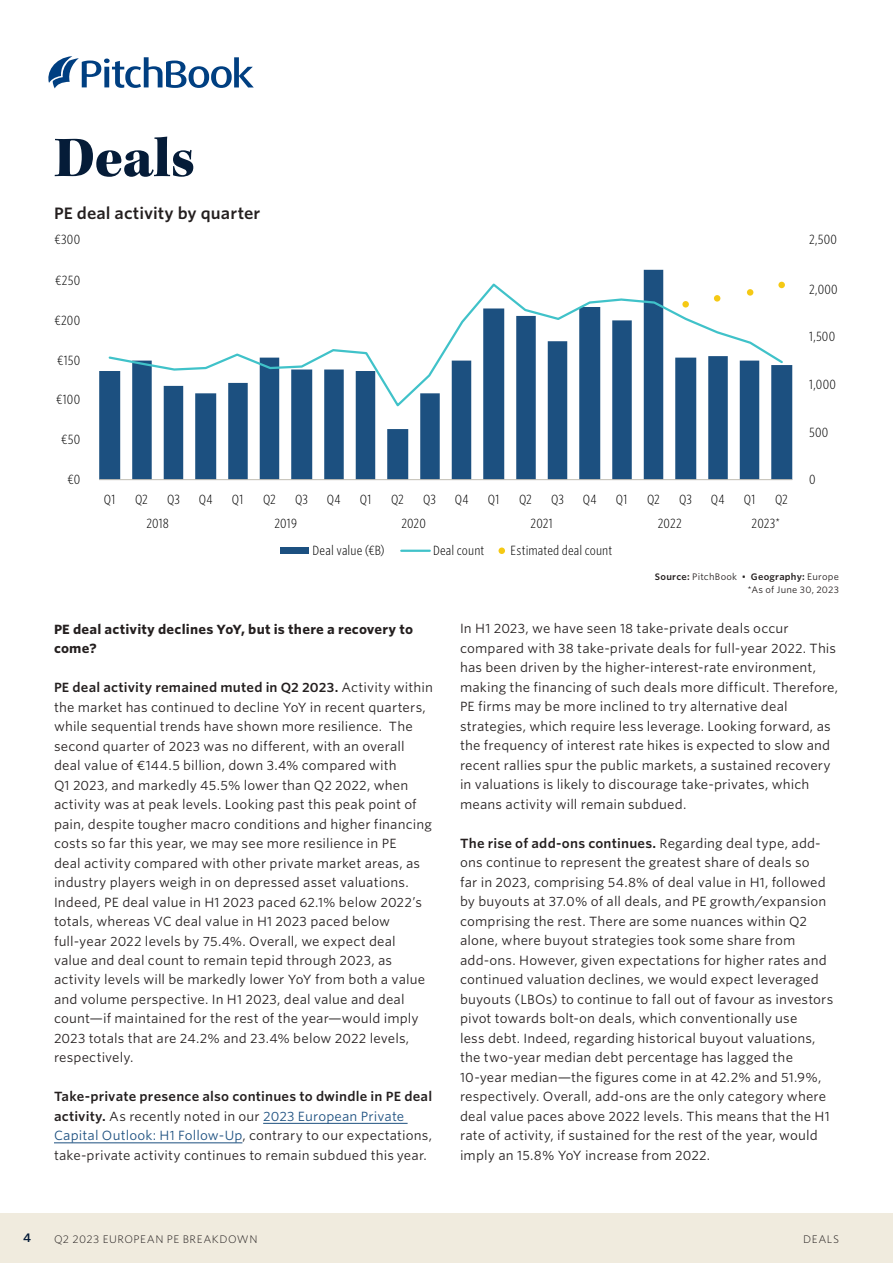
<style>
.page{position:relative;width:893px;height:1263px;background:#fff}
.page>*{position:absolute;margin:0;border:0;box-sizing:border-box;transform-origin:0 0}
.t1{font:58.5px "Kepler Std Black Subh";letter-spacing:-.005em;color:#051c38}
.t2{font:600 15.75px "Whitney S Sm";letter-spacing:.005em;color:#241f1f}
.t3{font:12.75px/19.5px "Whitney S Sm";letter-spacing:.01em;color:#241f1f}
.t4{font:300 12.75px "Whitney Cond S Sm";letter-spacing:.01em;color:#000}
.t5{font:700 12.75px/19.5px "Whitney S Sm";letter-spacing:.015em;color:#241f1f}
.t6{font:600 12px "Whitney S Sm";color:#051c38}
.t7{font:300 10.5px "Whitney S Sm";letter-spacing:.045em;color:#241f1f}
.t8{font:9px/13.5px "Whitney S Sm";letter-spacing:.03em;color:#241f1f;text-align:right}
.s1{font-weight:600}
.s2{color:#1d5080}
</style>
<div class="page">
<div style="left:0;top:1213px;width:893px;height:50px;background:#f0ebde"></div>
<svg style="left:48px;top:56px;width:206px;height:32px"></svg>
<svg style="left:99px;top:270px;width:693px;height:209px;fill:#1c5080"></svg>
<svg style="left:107px;top:282px;width:678px;height:127px"></svg>
<div style="left:682px;top:301px;width:7px;height:6px;background:#f5c914;border-radius:50%"></div>
<div style="left:714px;top:295px;width:6px;height:7px;background:#f5c914;border-radius:50%"></div>
<div style="left:747px;top:289px;width:6px;height:7px;background:#f5c914;border-radius:50%"></div>
<div style="left:778px;top:282px;width:7px;height:6px;background:#f5c914;border-radius:50%"></div>
<div style="left:281px;top:548px;width:28px;height:6px;background:#1c5080"></div>
<hr style="left:401px;top:550px;width:29px;height:2px;background:#40c2c9">
<div style="left:498px;top:547px;width:7px;height:7px;background:#f5c914;border-radius:50%"></div>
<hr style="left:99px;top:479px;width:693px;height:1px;background:#c0bcb2">
<hr style="left:263px;top:1123px;width:145px;height:1px;background:#1d5080">
<hr style="left:54px;top:1142px;width:188px;height:1px;background:#1d5080">
<h1 class="t1" style="left:54px;top:124px;width:142px">Deals</h1>
<p class="t2" style="left:54px;top:202px;width:208px">PE deal activity by quarter</p>
<p class="t4" style="left:54px;top:232px;width:27px">€300</p>
<p class="t4" style="left:55px;top:272px;width:27px">€250</p>
<p class="t4" style="left:54px;top:312px;width:27px">€200</p>
<p class="t4" style="left:57px;top:352px;width:25px">€150</p>
<p class="t4" style="left:56px;top:391px;width:26px">€100</p>
<p class="t4" style="left:61px;top:431px;width:21px">€50</p>
<p class="t4" style="left:67px;top:471px;width:14px">€0</p>
<p class="t4" style="left:104px;top:491px;width:13px">Q1</p>
<p class="t4" style="left:135px;top:491px;width:14px">Q2</p>
<p class="t4" style="left:167px;top:491px;width:14px">Q3</p>
<p class="t4" style="left:199px;top:491px;width:15px">Q4</p>
<p class="t4" style="left:232px;top:491px;width:13px">Q1</p>
<p class="t4" style="left:263px;top:491px;width:14px">Q2</p>
<p class="t4" style="left:295px;top:491px;width:14px">Q3</p>
<p class="t4" style="left:327px;top:491px;width:15px">Q4</p>
<p class="t4" style="left:360px;top:491px;width:13px">Q1</p>
<p class="t4" style="left:391px;top:491px;width:14px">Q2</p>
<p class="t4" style="left:423px;top:491px;width:14px">Q3</p>
<p class="t4" style="left:455px;top:491px;width:15px">Q4</p>
<p class="t4" style="left:488px;top:491px;width:13px">Q1</p>
<p class="t4" style="left:519px;top:491px;width:14px">Q2</p>
<p class="t4" style="left:551px;top:491px;width:14px">Q3</p>
<p class="t4" style="left:583px;top:491px;width:15px">Q4</p>
<p class="t4" style="left:616px;top:491px;width:13px">Q1</p>
<p class="t4" style="left:647px;top:491px;width:14px">Q2</p>
<p class="t4" style="left:679px;top:491px;width:14px">Q3</p>
<p class="t4" style="left:711px;top:491px;width:15px">Q4</p>
<p class="t4" style="left:744px;top:491px;width:13px">Q1</p>
<p class="t4" style="left:775px;top:491px;width:14px">Q2</p>
<p class="t4" style="left:146px;top:515px;width:24px">2018</p>
<p class="t4" style="left:274px;top:515px;width:24px">2019</p>
<p class="t4" style="left:401px;top:515px;width:26px">2020</p>
<p class="t4" style="left:531px;top:515px;width:24px">2021</p>
<p class="t4" style="left:658px;top:515px;width:26px">2022</p>
<p class="t4" style="left:752px;top:515px;width:30px">2023*</p>
<p class="t4" style="left:313px;top:542px;width:74px">Deal value (€B)</p>
<p class="t4" style="left:433px;top:542px;width:53px">Deal count</p>
<p class="t4" style="left:511px;top:542px;width:103px">Estimated deal count</p>
<p class="t4" style="left:809px;top:232px;width:29px">2,500</p>
<p class="t4" style="left:809px;top:281px;width:30px">2,000</p>
<p class="t4" style="left:809px;top:328px;width:27px">1,500</p>
<p class="t4" style="left:809px;top:376px;width:28px">1,000</p>
<p class="t4" style="left:809px;top:424px;width:21px">500</p>
<p class="t4" style="left:809px;top:471px;width:8px">0</p>
<p class="t5" style="left:54px;top:619px;width:361px">PE deal activity declines YoY, but is there a recovery to come?</p>
<p class="t3" style="left:54px;top:677px;width:380px"><span class="s1">PE deal activity remained muted in Q2 2023.</span> Activity within the market has continued to decline YoY in recent quarters, while sequential trends have shown more resilience. The second quarter of 2023 was no different, with an overall deal value of €144.5 billion, down 3.4% compared with<br>Q1 2023, and markedly 45.5% lower than Q2 2022, when activity was at peak levels. Looking past this peak point of pain, despite tougher macro conditions and higher financing costs so far this year, we may see more resilience in PE<br>deal activity compared with other private market areas, as industry players weigh in on depressed asset valuations.<br>Indeed, PE deal value in H1 2023 paced 62.1% below 2022’s totals, whereas VC deal value in H1 2023 paced below full-year 2022 levels by 75.4%. Overall, we expect deal<br>value and deal count to remain tepid through 2023, as activity levels will be markedly lower YoY from both a value and volume perspective. In H1 2023, deal value and deal count—if maintained for the rest of the year—would imply 2023 totals that are 24.2% and 23.4% below 2022 levels, respectively.</p>
<p class="t3" style="left:54px;top:1087px;width:380px"><span class="s1">Take-private presence also continues to dwindle in PE deal activity.</span> As recently noted in our <span class="s2">2023 European Private Capital Outlook: H1 Follow-Up</span>, contrary to our expectations, take-private activity continues to remain subdued this year.</p>
<p class="t8" style="left:655px;top:570px;width:186px"><span class="s1">Source:</span> PitchBook • <span class="s1">Geography:</span> Europe *As of June 30, 2023</p>
<p class="t3" style="left:460px;top:619px;width:380px">In H1 2023, we have seen 18 take-private deals occur compared with 38 take-private deals for full-year 2022. This has been driven by the higher-interest-rate environment, making the financing of such deals more difficult. Therefore, PE firms may be more inclined to try alternative deal strategies, which require less leverage. Looking forward, as the frequency of interest rate hikes is expected to slow and recent rallies spur the public markets, a sustained recovery in valuations is likely to discourage take-privates, which means activity will remain subdued.</p>
<p class="t3" style="left:460px;top:833px;width:375px"><span class="s1">The rise of add-ons continues.</span> Regarding deal type, add&shy;ons continue to represent the greatest share of deals so<br>far in 2023, comprising 54.8% of deal value in H1, followed by buyouts at 37.0% of all deals, and PE growth/expansion comprising the rest. There are some nuances within Q2 alone, where buyout strategies took some share from add-ons. However, given expectations for higher rates and continued valuation declines, we would expect leveraged buyouts (LBOs) to continue to fall out of favour as investors pivot towards bolt-on deals, which conventionally use<br>less debt. Indeed, regarding historical buyout valuations, the two-year median debt percentage has lagged the 10-year median—the figures come in at 42.2% and 51.9%, respectively. Overall, add-ons are the only category where deal value paces above 2022 levels. This means that the H1 rate of activity, if sustained for the rest of the year, would imply an 15.8% YoY increase from 2022.</p>
<p class="t6" style="left:23px;top:1229px;width:9px">4</p>
<p class="t7" style="left:54px;top:1232px;width:205px">Q2 2023 EUROPEAN PE BREAKDOWN</p>
<p class="t7" style="left:803px;top:1232px;width:37px">DEALS</p>
</div>
